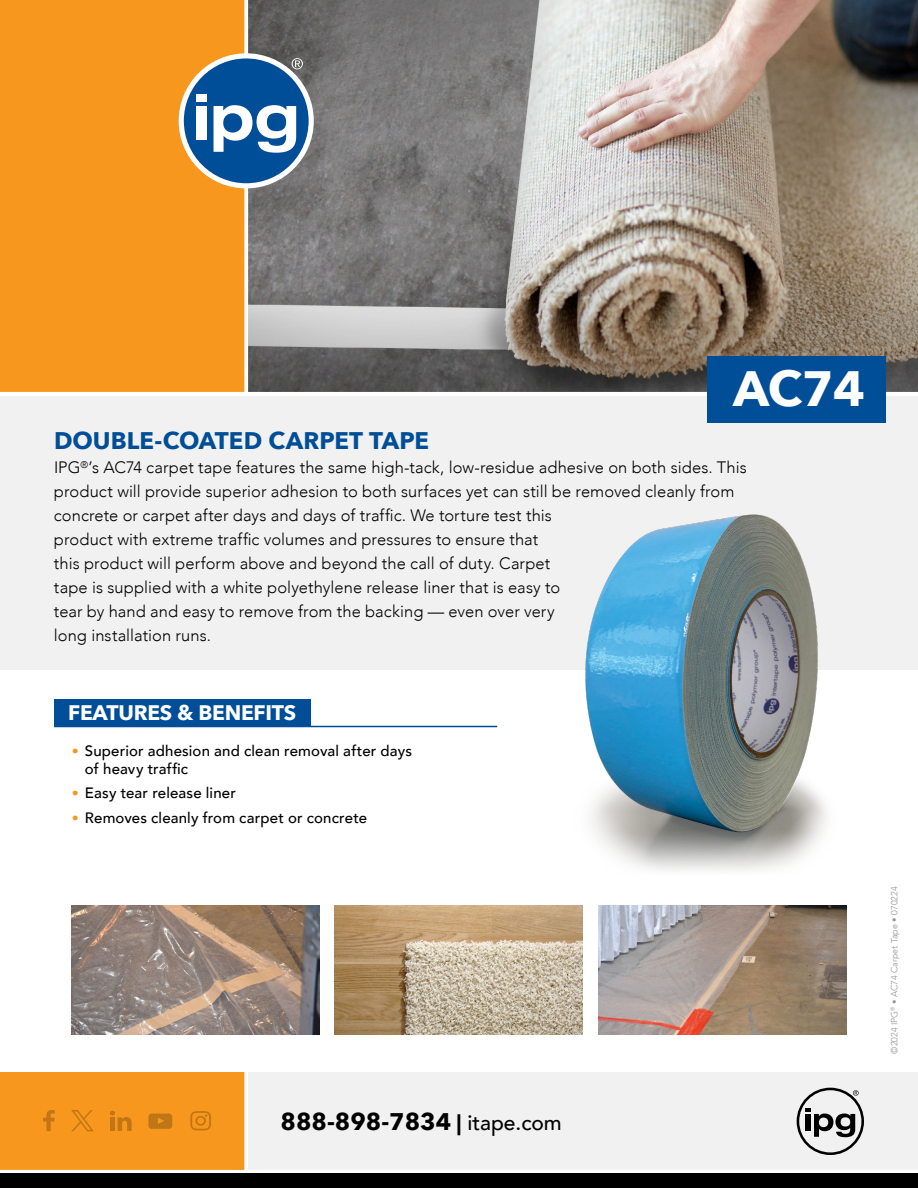
<style>
.page{position:relative;width:918px;height:1188px;background:#fff}
.page>*{position:absolute;margin:0;border:0;box-sizing:border-box;transform-origin:0 0}
.t1{font:700 49.5px "Avenir Next";color:#fff}
.t2{font:700 24px "Avenir Next";color:#004e98}
.t3{font:700 24px "Avenir Next";color:#000}
.t4{font:700 21px "Avenir Next";letter-spacing:-.01em;color:#fff}
.t5{font:300 16.5px/24px "Avenir";letter-spacing:.005em;color:#000}
.t6{font:500 15px/18px "Avenir";letter-spacing:.01em;color:#000}
.t7{font:300 9px "Avenir";color:#939598}
.s1{font-family:"DIN Pro";color:#f8971d}
.s2{font-size:21px}
.s3{font-family:"Avenir";font-weight:500;font-size:21px}
</style>
<div class="page">
<div style="left:0;top:396px;width:918px;height:274px;background:#f1f1f2"></div>
<div style="left:248px;top:1072px;width:670px;height:98px;background:#f1f1f2"></div>
<div style="left:0;top:0;width:338px;height:394px;background:#f8971d"></div>
<div style="left:0;top:1072px;width:244px;height:98px;background:#f8971d"></div>
<img style="left:248px;top:0;width:670px;height:247px">
<svg style="left:244px;top:0;width:4px;height:392px"></svg>
<svg style="left:244px;top:1072px;width:1px;height:98px"></svg>
<img style="left:598px;top:906px;width:249px;height:128px">
<img style="left:335px;top:906px;width:248px;height:128px">
<img style="left:71px;top:906px;width:249px;height:128px">
<svg style="left:248px;top:247px;width:670px;height:145px;background:#877d73"></svg>
<hr style="left:0;top:392px;width:918px;height:4px;background:#fff">
<svg style="left:0;top:1173px;width:918px;height:1px"></svg>
<div style="left:707px;top:356px;width:179px;height:66px;background:#004e98"></div>
<div style="left:54px;top:699px;width:256px;height:27px;background:#004e98"></div>
<hr style="left:54px;top:726px;width:443px;height:1px;background:#004e98">
<img style="left:585px;top:514px;width:243px;height:357px">
<div style="left:0;top:1174px;width:918px;height:14px;background:#000"></div>
<svg style="left:797px;top:1088px;width:67px;height:67px"></svg>
<svg style="left:43px;top:1110px;width:12px;height:21px"></svg>
<svg style="left:110px;top:1111px;width:22px;height:20px"></svg>
<svg style="left:148px;top:1114px;width:24px;height:15px"></svg>
<svg style="left:190px;top:1111px;width:21px;height:19px"></svg>
<svg style="left:71px;top:1110px;width:23px;height:21px"></svg>
<svg style="left:179px;top:53px;width:135px;height:135px;background:#6987a1"></svg>
<h1 class="t1" style="left:733px;top:346px;width:134px">AC74</h1>
<h2 class="t2" style="left:54px;top:420px;width:377px">DOUBLE-COATED CARPET TAPE</h2>
<p class="t5" style="left:54px;top:455px;width:694px">IPG<sup>®</sup>’s AC74 carpet tape features the same high-tack, low-residue adhesive on both sides. This product will provide superior adhesion to both surfaces yet can still be removed cleanly from concrete or carpet after days and days of traffic. We torture test this<br>product with extreme traffic volumes and pressures to ensure that<br>this product will perform above and beyond the call of duty. Carpet<br>tape is supplied with a white polyethylene release liner that is easy to<br>tear by hand and easy to remove from the backing — even over very<br>long installation runs.</p>
<p class="t4" style="left:68px;top:694px;width:230px">FEATURES &amp; BENEFITS</p>
<p class="t6" style="left:85px;top:741px;width:329px;text-indent:-14px"><span class="s1">•</span> Superior adhesion and clean removal after days of heavy traffic</p>
<p class="t6" style="left:71px;top:783px;width:166px"><span class="s1">•</span> Easy tear release liner</p>
<p class="t6" style="left:71px;top:808px;width:297px"><span class="s1">•</span> Removes cleanly from carpet or concrete</p>
<h2 class="t3" style="left:280px;top:1101px;width:283px">888-898-7834 <span class="s2">|</span> <span class="s3">itape.com</span></h2>
<p class="t7" style="left:889px;top:1054px;width:168px;rotate:-90deg">©2024 IPG<sup>®</sup> • AC74 Carpet Tape • 070224</p>
</div>
